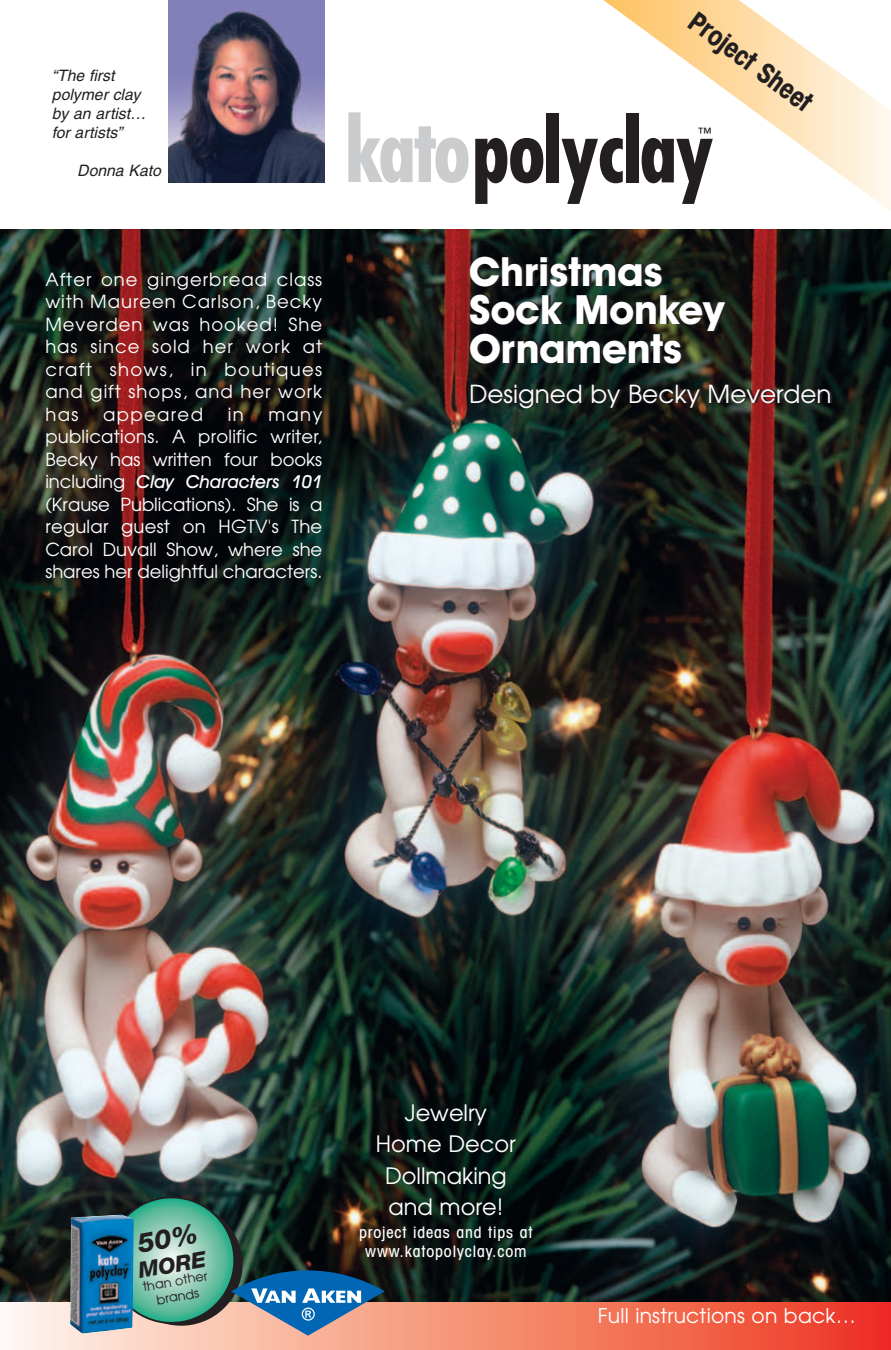
<style>
.page{position:relative;width:891px;height:1350px;background:#fff}
.page>*{position:absolute;margin:0;border:0;box-sizing:border-box;transform-origin:0 0}
.t1{font:700 40.5px/38.2px "Avant Garde IT Cby BT";color:#fff}
.t2{font:700 condensed 27px "Avant Garde IT Cby BT";color:#231f20}
.t3{font:24.75px "Avant Garde";color:#fff}
.t4{font:22.5px/31.5px "Avant Garde";color:#fff;text-align:center}
.t5{font:italic 800 22.05px "Helvetica Neue";color:#231f20}
.t6{font:20.25px "Avant Garde";letter-spacing:.01em;color:#fff}
.t7{font:18px/22.5px "Avant Garde";letter-spacing:.015em;color:#fff;text-align:justify}
.t8{font:italic 500 18px "Avant Garde IT Cby BT";color:#fff}
.t9{font:18px "Avant Garde";letter-spacing:.075em;color:#fff}
.t10{font:italic 15.75px/18.9px "Helvetica";color:#231f20}
.t11{font:500 condensed 15.75px/18.9px "Avant Garde IT Cby BT";letter-spacing:.055em;color:#fff;text-align:center}
.t12{font:14.4px "Helvetica";color:#231f20}
.t13{font:12.83px/15.5px "Avant Garde";color:#231f20;text-align:center}
.s1{font-family:"Avant Garde";font-weight:400;font-style:normal}
</style>
<div class="page">
<img style="left:0;top:0;width:891px;height:1350px">
<img style="left:103px;top:1191px;width:282px;height:145px">
<p class="t10" style="left:52px;top:68px;width:95px">“The first polymer clay by an artist… for artists”</p>
<p class="t10" style="left:77px;top:162px;width:85px">Donna Kato</p>
<p class="t7" style="left:45px;top:269px;width:278px">After one gingerbread class with Maureen Carlson, Becky Meverden was hooked! She has since sold her work at craft shows, in boutiques and gift shops, and her work has</p>
<p class="t9" style="left:103px;top:407px;width:102px">appeared</p>
<p class="t7" style="left:228px;top:404px;width:17px">in</p>
<p class="t7" style="left:45px;top:404px;width:278px;text-indent:223px">many publications. A prolific writer, Becky has written four books</p>
<p class="t8" style="left:45px;top:475px;width:278px"><span class="s1">including</span> Clay Characters 101</p>
<p class="t7" style="left:45px;top:494px;width:278px">(Krause Publications). She is a regular guest on HGTV's The Carol Duvall Show, where she shares her delightful characters.</p>
<h2 class="t2" style="left:701px;top:5px;width:148px;rotate:37deg">Project Sheet</h2>
<p class="t12" style="left:698px;top:128px;width:16px">™</p>
<h1 class="t1" style="left:469px;top:257px;width:257px">Christmas<br>Sock Monkey<br>Ornaments</h1>
<h3 class="t3" style="left:469px;top:385px;width:364px">Designed by Becky Meverden</h3>
<p class="t5" style="left:137px;top:1263px;width:70px;rotate:-10deg">MORE</p>
<p class="t13" style="left:142px;top:1280px;width:67px;rotate:-10deg">than other brands</p>
<p class="t4" style="left:376px;top:1099px;width:142px">Jewelry<br>Home Decor<br>Dollmaking and more!</p>
<p class="t11" style="left:359px;top:1225px;width:175px">project ideas and tips at www.katopolyclay.com</p>
<p class="t6" style="left:598px;top:1308px;width:260px">Full instructions on back…</p>
</div>
